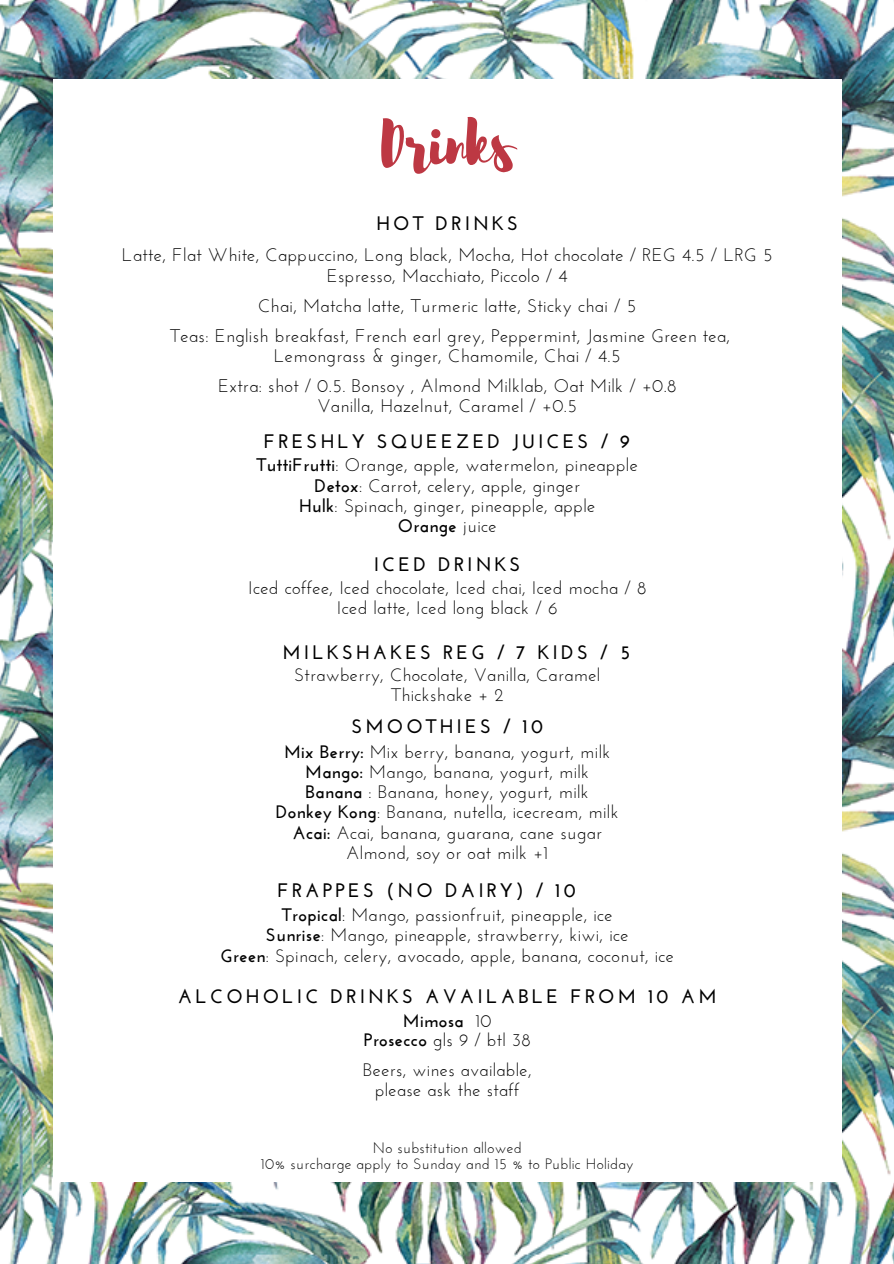
<style>
.page{position:relative;width:894px;height:1264px;background:#fff}
.page>*{position:absolute;margin:0;border:0;box-sizing:border-box;transform-origin:0 0}
.t1{font:60.6px "Brusher";color:#bd3843}
.t2{font:700 19.5px "Josefin Sans";letter-spacing:.16em;color:#000}
.t3{font:18.15px/20.2px "Josefin Sans";letter-spacing:.02em;color:#000;text-align:center}
.t4{font:700 18.15px "Josefin Sans";letter-spacing:.02em;color:#000}
.t5{font:18px "Josefin Sans";letter-spacing:.02em;color:#000}
.t6{font:700 18px "Josefin Sans";letter-spacing:.02em;color:#000}
.t7{font:15px "Josefin Sans";letter-spacing:.02em;color:#000}
.s1{font-weight:700}
.s2{font-weight:400}
</style>
<div class="page">
<img style="left:0;top:0;width:893px;height:1263px">
<div style="left:53px;top:79px;width:788px;height:1103px;background:#fff"></div>
<p class="t1" style="left:381px;top:104px;width:133px">Drinks</p>
<p class="t2" style="left:376px;top:216px;width:143px">HOT DRINKS</p>
<p class="t3" style="left:122px;top:246px;width:652px">Latte, Flat White, Cappuccino, Long black, Mocha, Hot chocolate / REG 4.5 / LRG 5</p>
<p class="t3" style="left:327px;top:267px;width:242px">Espresso, Macchiato, Piccolo / 4</p>
<p class="t3" style="left:258px;top:297px;width:380px">Chai, Matcha latte, Turmeric latte, Sticky chai / 5</p>
<p class="t3" style="left:170px;top:327px;width:561px">Teas: English breakfast, French earl grey, Peppermint, Jasmine Green tea,<br>Lemongrass &amp; ginger, Chamomile, Chai / 4.5</p>
<p class="t3" style="left:218px;top:377px;width:459px">Extra: shot / 0.5. Bonsoy , Almond Milklab, Oat Milk / +0.8</p>
<p class="t3" style="left:317px;top:397px;width:261px">Vanilla, Hazelnut, Caramel / +0.5</p>
<p class="t2" style="left:264px;top:434px;width:368px">FRESHLY SQUEEZED JUICES / 9</p>
<p class="t3" style="left:256px;top:457px;width:383px"><span class="s1">TuttiFrutti</span>: Orange, apple, watermelon, pineapple</p>
<p class="t3" style="left:314px;top:477px;width:267px"><span class="s1">Detox</span>: Carrot, celery, apple, ginger</p>
<p class="t3" style="left:299px;top:497px;width:297px"><span class="s1">Hulk</span>: Spinach, ginger, pineapple, apple</p>
<p class="t4" style="left:397px;top:518px;width:100px">Orange <span class="s2">juice</span></p>
<p class="t2" style="left:373px;top:556px;width:148px">ICED DRINKS</p>
<p class="t3" style="left:248px;top:579px;width:399px">Iced coffee, Iced chocolate, Iced chai, Iced mocha / 8</p>
<p class="t3" style="left:337px;top:599px;width:222px">Iced latte, Iced long black / 6</p>
<p class="t2" style="left:282px;top:644px;width:349px">MILKSHAKES REG / 7 KIDS / 5</p>
<p class="t5" style="left:294px;top:667px;width:307px">Strawberry, Chocolate, Vanilla, Caramel</p>
<p class="t5" style="left:391px;top:687px;width:114px">Thickshake + 2</p>
<p class="t2" style="left:351px;top:718px;width:193px">SMOOTHIES / 10</p>
<p class="t5" style="left:284px;top:744px;width:328px"><span class="s1">Mix Berry:</span> Mix berry, banana, yogurt, milk</p>
<p class="t5" style="left:305px;top:764px;width:286px"><span class="s1">Mango:</span> Mango, banana, yogurt, milk</p>
<p class="t5" style="left:305px;top:784px;width:285px"><span class="s1">Banana</span> : Banana, honey, yogurt, milk</p>
<p class="t5" style="left:275px;top:805px;width:344px"><span class="s1">Donkey Kong</span>: Banana, nutella, icecream, milk</p>
<p class="t5" style="left:292px;top:825px;width:311px"><span class="s1">Acai:</span> Acai, banana, guarana, cane sugar</p>
<p class="t5" style="left:346px;top:845px;width:203px">Almond, soy or oat milk +1</p>
<p class="t2" style="left:277px;top:882px;width:300px">FRAPPES (NO DAIRY) / 10</p>
<p class="t5" style="left:282px;top:907px;width:332px"><span class="s1">Tropical</span>: Mango, passionfruit, pineapple, ice</p>
<p class="t5" style="left:266px;top:927px;width:364px"><span class="s1">Sunrise</span>: Mango, pineapple, strawberry, kiwi, ice</p>
<p class="t5" style="left:220px;top:948px;width:455px"><span class="s1">Green</span>: Spinach, celery, avocado, apple, banana, coconut, ice</p>
<p class="t2" style="left:178px;top:988px;width:540px">ALCOHOLIC DRINKS AVAILABLE FROM 10 AM</p>
<p class="t6" style="left:403px;top:1013px;width:90px">Mimosa <span class="s2">10</span></p>
<p class="t5" style="left:364px;top:1032px;width:168px"><span class="s1">Prosecco</span> gls 9 / btl 38</p>
<p class="t5" style="left:363px;top:1062px;width:170px">Beers, wines available,</p>
<p class="t5" style="left:375px;top:1082px;width:146px">please ask the staff</p>
<p class="t7" style="left:373px;top:1141px;width:150px">No substitution allowed</p>
<p class="t7" style="left:261px;top:1157px;width:374px">10% surcharge apply to Sunday and 15 % to Public Holiday</p>
</div>
